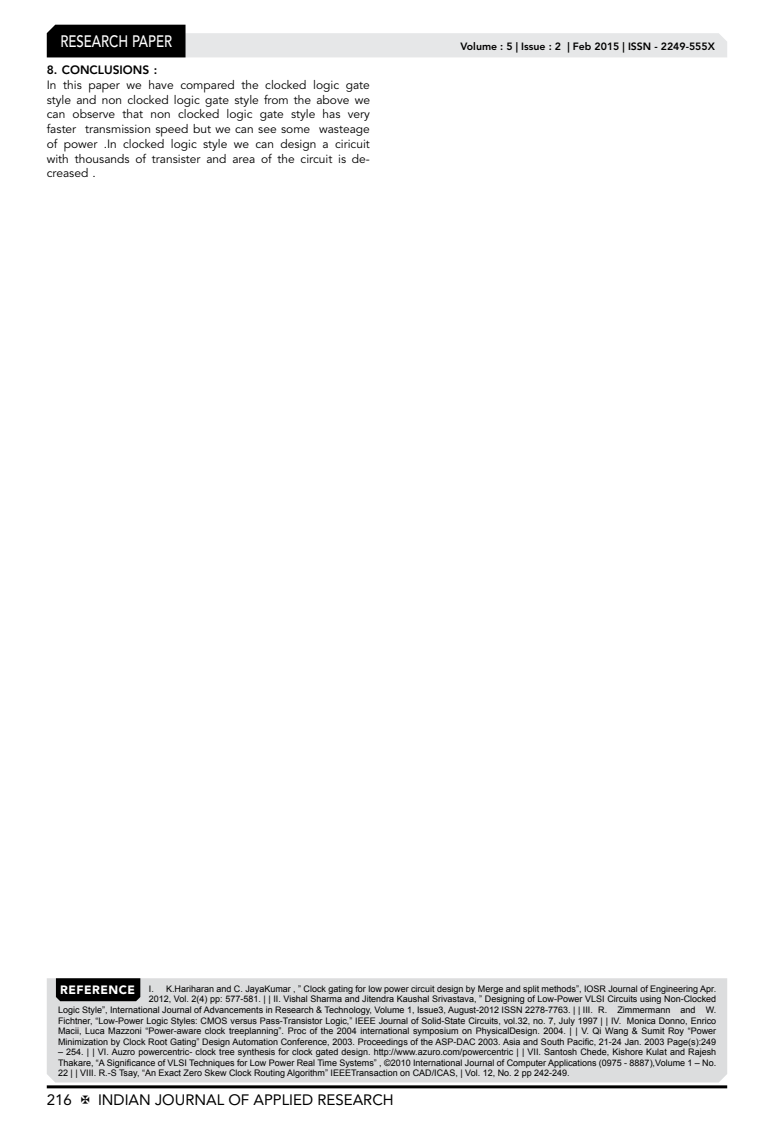
<style>
.page{position:relative;width:774px;height:1136px;background:#fff}
.page>*{position:absolute;margin:0;border:0;box-sizing:border-box;transform-origin:0 0}
.t1{font:500 16.5px "Avenir LT Std";color:#fff;scale:.8 1}
.t2{font:15px "Avenir LT Std";color:#000}
.t3{font:12px/14.7px "Avenir LT Std";color:#000;text-align:justify}
.t4{font:800 12px "Avenir LT Std";color:#000}
.t5{font:900 12px "Avenir LT Std";letter-spacing:.04em;color:#fff}
.t6{font:800 10.5px "Avenir LT Std";color:#000}
.t7{font:9px/10.5px "Arial";color:#000;text-align:right}
</style>
<div class="page">
<hr style="left:47px;top:1085px;width:680px;height:3px;background:#000">
<svg style="left:47px;top:25px;width:680px;height:32px"></svg>
<div style="left:47px;top:978px;width:680px;height:104px;background:#dcddde"></div>
<div style="left:56px;top:978px;width:84px;height:23px;background:#000"></div>
<h1 class="t1" style="left:60px;top:32px;width:139px">RESEARCH PAPER</h1>
<h3 class="t4" style="left:47px;top:63px;width:112px">8. CONCLUSIONS :</h3>
<p class="t3" style="left:47px;top:78px;width:325px">In this paper we have compared the clocked logic gate style and non clocked logic gate style from the above we can observe that non clocked logic gate style has very faster transmission speed but we can see some wasteage of power .In clocked logic style we can design a ciricuit with thousands of transister and area of the circuit is de&shy;creased .</p>
<p class="t6" style="left:460px;top:41px;width:256px">Volume : 5 | Issue : 2 | Feb 2015 | ISSN - 2249-555X</p>
<p class="t7" style="left:58px;top:983px;width:660px">K.Hariharan and C. JayaKumar , ” Clock gating for low power circuit design by Merge and split methods”, IOSR Journal of Engineering Apr.<br>2012, Vol. 2(4) pp: 577-581. | | II. Vishal Sharma and Jitendra Kaushal Srivastava, ” Designing of Low-Power VLSI Circuits using Non-Clocked<br>Logic Style”, International Journal of Advancements in Research &amp; Technology, Volume 1, Issue3, August-2012 ISSN 2278-7763. | | III. R. Zimmermann and W.<br>Fichtner, “Low-Power Logic Styles: CMOS versus Pass-Transistor Logic,” IEEE Journal of Solid-State Circuits, vol.32, no. 7, July 1997 | | IV. Monica Donno, Enrico Macii, Luca Mazzoni “Power-aware clock treeplanning”. Proc of the 2004 international symposium on PhysicalDesign. 2004. | | V. Qi Wang &amp; Sumit Roy “Power Minimization by Clock Root Gating” Design Automation Conference, 2003. Proceedings of the ASP-DAC 2003. Asia and South Pacific, 21-24 Jan. 2003 Page(s):249</p>
<p class="t7" style="left:58px;top:1046px;width:660px;text-align:justify">– 254. | | VI. Auzro powercentric- clock tree synthesis for clock gated design. http://www.azuro.com/powercentric | | VII. Santosh Chede, Kishore Kulat and Rajesh Thakare, “A Significance of VLSI Techniques for Low Power Real Time Systems” , ©2010 International Journal of Computer Applications (0975 - 8887),Volume 1 – No.<br>22 | | VIII. R.-S Tsay, “An Exact Zero Skew Clock Routing Algorithm” IEEETransaction on CAD/ICAS, | Vol. 12, No. 2 pp 242-249.</p>
<h3 class="t5" style="left:60px;top:982px;width:95px">REFERENCE <sup>I.</sup></h3>
<h2 class="t2" style="left:47px;top:1090px;width:27px">216</h2>
<h2 class="t2" style="left:98px;top:1090px;width:297px">INDIAN JOURNAL OF APPLIED RESEARCH</h2>
</div>
